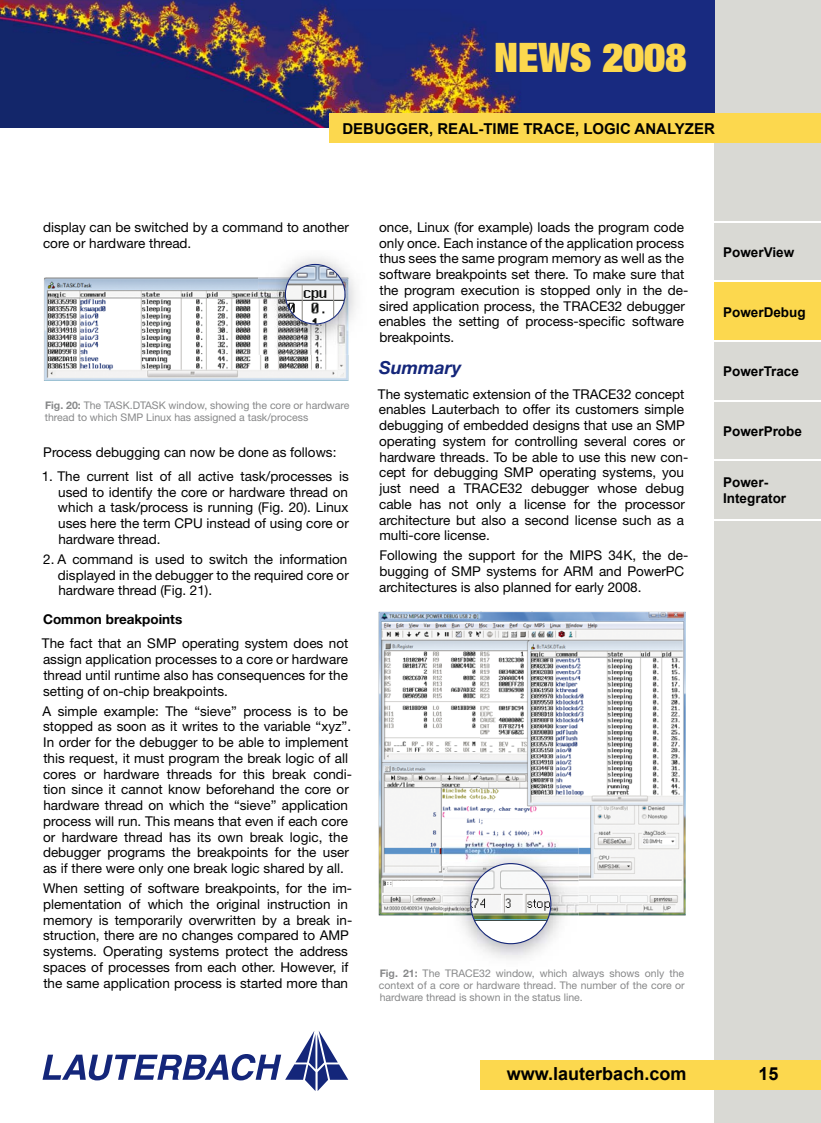
<style>
.page{position:relative;width:821px;height:1123px;background:#fff}
.page>*{position:absolute;margin:0;border:0;box-sizing:border-box;transform-origin:0 0}
.t1{font:900 expanded 40.5px "Helvetica Neue LT";color:#fcd84e}
.t2{font:700 18px "Arial";color:#000}
.t3{font:italic 700 18px "Helvetica Neue LT";color:#14267a}
.t4{font:700 15px "Arial";color:#000}
.t5{font:13.5px/15.8px "Helvetica Neue LT";color:#000}
.t6{font:700 13.5px/16.2px "Arial";color:#000}
.t7{font:700 13.5px "Helvetica Neue LT";color:#000}
.t8{font:10.5px/12px "Helvetica Neue LT";color:#878889}
.s1{font-weight:700}
</style>
<div class="page">
<img style="left:379px;top:612px;width:101px;height:251px">
<img style="left:532px;top:612px;width:153px;height:303px">
<img style="left:480px;top:612px;width:52px;height:251px">
<svg style="left:379px;top:863px;width:302px;height:96px"></svg>
<div style="left:393px;top:881px;width:47px;height:5px;background:#fff"></div>
<div style="left:714px;top:0;width:107px;height:1123px;background:#d9d9d4"></div>
<img style="left:0;top:0;width:714px;height:128px">
<div style="left:330px;top:113px;width:491px;height:29px;background:#fcd84e"></div>
<svg style="left:43px;top:1031px;width:305px;height:60px"></svg>
<div style="left:480px;top:1060px;width:341px;height:30px;background:#fcd84e"></div>
<div style="left:714px;top:282px;width:107px;height:59px;background:#fcd84e"></div>
<hr style="left:714px;top:340px;width:107px;height:2px;background:#fff">
<hr style="left:714px;top:400px;width:107px;height:1px;background:#fff">
<hr style="left:714px;top:221px;width:107px;height:2px;background:#fff">
<hr style="left:714px;top:281px;width:107px;height:1px;background:#fff">
<hr style="left:714px;top:459px;width:107px;height:2px;background:#fff">
<hr style="left:714px;top:519px;width:107px;height:1px;background:#fff">
<img style="left:44px;top:257px;width:312px;height:124px">
<img style="left:44px;top:278px;width:304px;height:103px">
<img style="left:258px;top:278px;width:90px;height:77px">
<svg style="left:285px;top:264px;width:60px;height:60px"></svg>
<h1 class="t1" style="left:494px;top:32px;width:194px">NEWS 2008</h1>
<p class="t4" style="left:342px;top:120px;width:374px">DEBUGGER, REAL-TIME TRACE, LOGIC ANALYZER</p>
<p class="t5" style="left:43px;top:220px;width:307px">display can be switched by a command to another core or hardware thread.</p>
<p class="t8" style="left:45px;top:400px;width:306px"><span class="s1">Fig. 20:</span> The TASK.DTASK window, showing the core or hardware thread to which SMP Linux has assigned a task/process</p>
<p class="t5" style="left:43px;top:445px;width:295px">Process debugging can now be done as follows:</p>
<p class="t5" style="left:58px;top:469px;width:292px;text-align:justify;text-indent:-16px">1. The current list of all active task/processes is used to identify the core or hardware thread on which a task/process is running (Fig. 20). Linux uses here the term CPU instead of using core or hardware thread.</p>
<p class="t5" style="left:58px;top:552px;width:292px;text-align:justify;text-indent:-15px">2. A command is used to switch the information displayed in the debugger to the required core or hardware thread (Fig. 21).</p>
<p class="t7" style="left:43px;top:614px;width:141px">Common breakpoints</p>
<p class="t5" style="left:42px;top:637px;width:308px;text-align:justify">The fact that an SMP operating system does not assign application processes to a core or hardware thread until runtime also has consequences for the setting of on-chip breakpoints.</p>
<p class="t5" style="left:42px;top:704px;width:311px">A simple example: The “sieve” process is to be stopped as soon as it writes to the variable “xyz”.<br>In order for the debugger to be able to implement this request, it must program the break logic of all cores or hardware threads for this break condi&shy;tion since it cannot know beforehand the core or hardware thread on which the “sieve” application process will run. This means that even if each core or hardware thread has its own break logic, the debugger programs the breakpoints for the user as if there were only one break logic shared by all.</p>
<p class="t5" style="left:43px;top:881px;width:311px">When setting of software breakpoints, for the im&shy;plementation of which the original instruction in memory is temporarily overwritten by a break in&shy;struction, there are no changes compared to AMP systems. Operating systems protect the address spaces of processes from each other. However, if the same application process is started more than</p>
<p class="t5" style="left:379px;top:220px;width:311px">once, Linux (for example) loads the program code only once. Each instance of the application process thus sees the same program memory as well as the software breakpoints set there. To make sure that the program execution is stopped only in the de&shy;sired application process, the TRACE32 debugger enables the setting of process-specific software breakpoints.</p>
<h2 class="t3" style="left:379px;top:361px;width:84px">Summary</h2>
<p class="t5" style="left:378px;top:387px;width:312px">The systematic extension of the TRACE32 concept enables Lauterbach to offer its customers simple debugging of embedded designs that use an SMP operating system for controlling several cores or hardware threads. To be able to use this new con&shy;cept for debugging SMP operating systems, you just need a TRACE32 debugger whose debug cable has not only a license for the processor architecture but also a second license such as a multi-core license.</p>
<p class="t5" style="left:379px;top:549px;width:311px">Following the support for the MIPS 34K, the de&shy;bugging of SMP systems for ARM and PowerPC architectures is also planned for early 2008.</p>
<p class="t8" style="left:379px;top:968px;width:307px;text-align:justify"><span class="s1">Fig. 21:</span> The TRACE32 window, which always shows only the context of a core or hardware thread. The number of the core or hardware thread is shown in the status line.</p>
<p class="t6" style="left:723px;top:244px;width:73px">PowerView</p>
<p class="t6" style="left:723px;top:304px;width:84px">PowerDebug</p>
<p class="t6" style="left:723px;top:363px;width:77px">PowerTrace</p>
<p class="t6" style="left:723px;top:423px;width:80px">PowerProbe</p>
<p class="t6" style="left:723px;top:474px;width:65px">Power-<br>Integrator</p>
<h2 class="t2" style="left:507px;top:1064px;width:181px">www.lauterbach.com</h2>
<h2 class="t2" style="left:758px;top:1063px;width:22px">15</h2>
</div>
